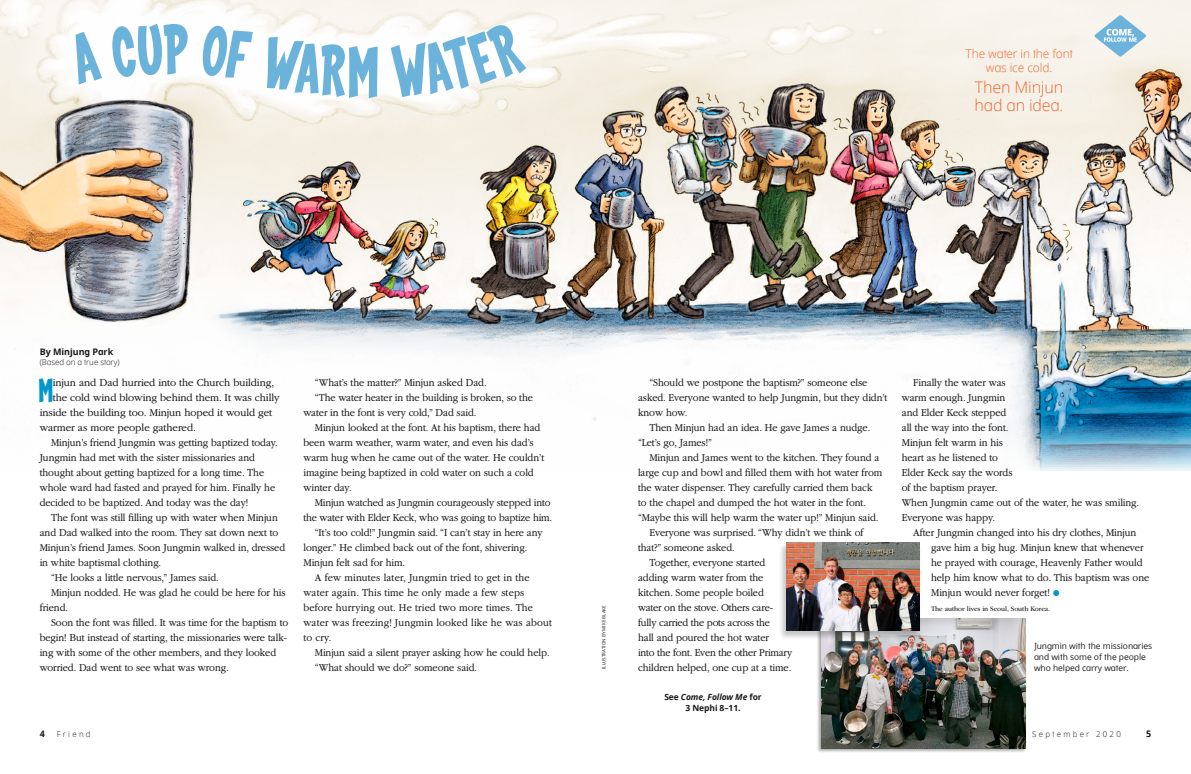
<style>
.page{position:relative;width:1191px;height:774px;background:#fff}
.page>*{position:absolute;margin:0;border:0;box-sizing:border-box;transform-origin:0 0}
.t1{font:700 70px "Typographyof Coop";color:#6cb3db}
.ARTCL_para_first{font:700 32.4px "Typographyof Coop";color:#0097cb}
.t2{font:300 16px/18px "Dots Solidlds Lat";letter-spacing:-.01em;color:#ee6732}
.t3{font:300 12px/14px "Dots Solidlds Lat";letter-spacing:-.01em;color:#ee6732;text-align:center}
.ARTCL_para_regular{font:300 11px/15px "Garamondlds Lat Plus";letter-spacing:-.01em;color:#1b1a1a;scale:.95 1}
.ARTCL_para_regular-2{font:300 11px/15px "Garamondlds Lat Plus";letter-spacing:.01em;color:#1b1a1a;scale:.95 1}
.ARTCL_para_first-2{font:300 11px "Garamondlds Lat Plus";letter-spacing:-.01em;color:#1b1a1a}
.ARTCL-BY_para_first{font:9px "Dots Solid lds Lat Bold";letter-spacing:-.005em;color:#1b1a1a}
.FIGimg-CAP_para_firs{font:8.5px/11px "Dots Solidlds Lat";letter-spacing:-.005em;color:#1b1a1a}
.INFO_para_dots{font:8.5px/11px "Dots Solid lds Lat Bold";letter-spacing:-.01em;color:#1b1a1a;text-align:center}
.ARTCL-BY_para{font:300 8px "Dots Solidlds Lat";letter-spacing:-.005em;color:#1b1a1a}
.ARTCL-BY_para-2{font:300 8px "Dots Solidlds Lat";letter-spacing:.28em;color:#1b1a1a}
.POP_para{font:7px "Garamondlds Lat";letter-spacing:-.01em;color:#1b1a1a}
.FIGimg-CRDT_para{font:4.5px "Dots Solidlds Lat";color:#1b1a1a}
.s1{font-family:"Dots Solidlds Lat";font-weight:700;font-style:italic}
.s2{font-family:"Ding P Ilds Dpi";font-weight:400;font-size:8.5px;color:#0097cb}
</style>
<div class="page">
<img style="left:0;top:0;width:1191px;height:471px">
<div style="left:816px;top:617px;width:211px;height:136px;background:#1b1a1a;opacity:.4"></div>
<img style="left:821px;top:619px;width:204px;height:129px">
<div style="left:778px;top:542px;width:143px;height:98px;background:#1b1a1a;opacity:.25"></div>
<img style="left:786px;top:543px;width:133px;height:88px">
<svg style="left:1093px;top:15px;width:54px;height:42px;background:#bdd9e6"></svg>
<svg style="left:70px;top:30px;width:32px;height:54px"></svg>
<svg style="left:109px;top:23px;width:58px;height:55px"></svg>
<svg style="left:200px;top:24px;width:178px;height:74px"></svg>
<svg style="left:390px;top:18px;width:137px;height:80px"></svg>
<h1 class="t1" style="left:163px;top:13px;width:27px">p</h1>
<p class="t3" style="left:965px;top:47px;width:109px">The water in the font was ice cold.</p>
<p class="t2" style="left:974px;top:79px;width:90px">Then Minjun had an idea.</p>
<p class="ARTCL-BY_para_first" style="left:40px;top:345px;width:75px">By Minjung Park</p>
<p class="ARTCL-BY_para" style="left:40px;top:356px;width:81px">(Based on a true story)</p>
<p class="ARTCL_para_first" style="left:38px;top:373px;width:16px">M</p>
<p class="ARTCL_para_first-2" style="left:53px;top:374px;width:223px">injun and Dad hurried into the Church building,</p>
<p class="ARTCL_para_first-2" style="left:53px;top:389px;width:228px">the cold wind blowing behind them. It was chilly</p>
<p class="ARTCL_para_first-2" style="left:40px;top:404px;width:234px">inside the building too. Minjun hoped it would get</p>
<p class="ARTCL_para_first-2" style="left:40px;top:419px;width:158px">warmer as more people gathered.</p>
<p class="ARTCL_para_regular" style="left:40px;top:434px;width:252px;text-indent:11px">Minjun’s friend Jungmin was getting baptized today.<br>Jungmin had met with the sister missionaries and thought about getting baptized for a long time. The whole ward had fasted and prayed for him. Finally he decided to be baptized. And today was the day!</p>
<p class="ARTCL_para_regular" style="left:40px;top:509px;width:260px;text-indent:11px">The font was still filling up with water when Minjun and Dad walked into the room. They sat down next to Minjun’s friend James. Soon Jungmin walked in, dressed in white baptismal clothing.</p>
<p class="ARTCL_para_regular" style="left:51px;top:569px;width:178px">“He looks a little nervous,” James said.</p>
<p class="ARTCL_para_regular" style="left:40px;top:584px;width:260px;text-indent:11px">Minjun nodded. He was glad he could be here for his friend.</p>
<p class="ARTCL_para_regular" style="left:40px;top:614px;width:263px;text-indent:11px">Soon the font was filled. It was time for the baptism to begin! But instead of starting, the missionaries were talk&shy;ing with some of the other members, and they looked worried. Dad went to see what was wrong.</p>
<p class="ARTCL_para_regular" style="left:315px;top:374px;width:183px">“What’s the matter?” Minjun asked Dad.</p>
<p class="ARTCL_para_regular" style="left:303px;top:389px;width:243px;text-indent:11px">“The water heater in the building is broken, so the water in the font is very cold,” Dad said.</p>
<p class="ARTCL_para_regular" style="left:303px;top:419px;width:255px;text-indent:11px">Minjun looked at the font. At his baptism, there had been warm weather, warm water, and even his dad’s warm hug when he came out of the water. He couldn’t imagine being baptized in cold water on such a cold winter day.</p>
<p class="ARTCL_para_regular" style="left:303px;top:494px;width:263px;text-align:right">Minjun watched as Jungmin courageously stepped into the water with Elder Keck, who was going to baptize him.</p>
<p class="ARTCL_para_regular" style="left:303px;top:524px;width:253px;text-indent:11px">“It’s too cold!” Jungmin said. “I can’t stay in here any longer.” He climbed back out of the font, shivering.<br>Minjun felt sad for him.</p>
<p class="ARTCL_para_regular-2" style="left:303px;top:569px;width:263px;text-indent:11px">A few minutes later, Jungmin tried to get in the water again. This time he only made a few steps before hurrying out. He tried two more times. The water was freezing! Jungmin looked like he was about to cry.</p>
<p class="ARTCL_para_regular" style="left:315px;top:644px;width:249px">Minjun said a silent prayer asking how he could help.</p>
<p class="ARTCL_para_regular" style="left:315px;top:659px;width:173px">“What should we do?” someone said.</p>
<p class="FIGimg-CRDT_para" style="left:600px;top:669px;width:65px;rotate:-90deg">ILLUSTRATION BY MIKE BLAKE</p>
<p class="ARTCL_para_regular" style="left:638px;top:374px;width:264px;text-indent:11px">“Should we postpone the baptism?” someone else asked. Everyone wanted to help Jungmin, but they didn’t know how.</p>
<p class="ARTCL_para_regular" style="left:638px;top:419px;width:246px;text-indent:11px">Then Minjun had an idea. He gave James a nudge. “Let’s go, James!”</p>
<p class="ARTCL_para_regular" style="left:638px;top:449px;width:259px;text-indent:11px">Minjun and James went to the kitchen. They found a large cup and bowl and filled them with hot water from the water dispenser. They carefully carried them back to the chapel and dumped the hot water in the font. “Maybe this will help warm the water up!” Minjun said.</p>
<p class="ARTCL_para_regular" style="left:638px;top:524px;width:239px;text-indent:11px">Everyone was surprised. “Why didn’t we think of that?” someone asked.</p>
<p class="ARTCL_para_regular" style="left:638px;top:554px;width:164px;text-indent:11px">Together, everyone started adding warm water from the kitchen. Some people boiled<br>water on the stove. Others care&shy;fully carried the pots across the<br>hall and poured the hot water<br>into the font. Even the other Primary children helped, one cup at a time.</p>
<p class="INFO_para_dots" style="left:664px;top:691px;width:99px">See <span class="s1">Come, Follow Me</span> for<br>3 Nephi 8–11.</p>
<p class="ARTCL_para_regular" style="left:901px;top:374px;width:252px;text-indent:11px">Finally the water was<br>warm enough. Jungmin<br>and Elder Keck stepped<br>all the way into the font.<br>Minjun felt warm in his<br>heart as he listened to<br>Elder Keck say the words<br>of the baptism prayer.<br>When Jungmin came out of the water, he was smiling.<br>Everyone was happy.</p>
<p class="ARTCL_para_regular" style="left:931px;top:524px;width:231px;text-indent:-18px">After Jungmin changed into his dry clothes, Minjun gave him a big hug. Minjun knew that whenever he prayed with courage, Heavenly Father would help him know what to do. This baptism was one Minjun would never forget! <span class="s2">●</span></p>
<p class="POP_para" style="left:931px;top:603px;width:121px">The author lives in Seoul, South Korea.</p>
<p class="FIGimg-CAP_para_firs" style="left:1034px;top:640px;width:120px">Jungmin with the missionaries and with some of the people who helped carry water.</p>
<p class="ARTCL-BY_para_first" style="left:40px;top:727px;width:7px">4</p>
<p class="ARTCL-BY_para-2" style="left:57px;top:728px;width:36px">Friend</p>
<p class="ARTCL-BY_para-2" style="left:1032px;top:728px;width:90px">September 2020</p>
<p class="ARTCL-BY_para_first" style="left:1146px;top:727px;width:7px">5</p>
</div>
